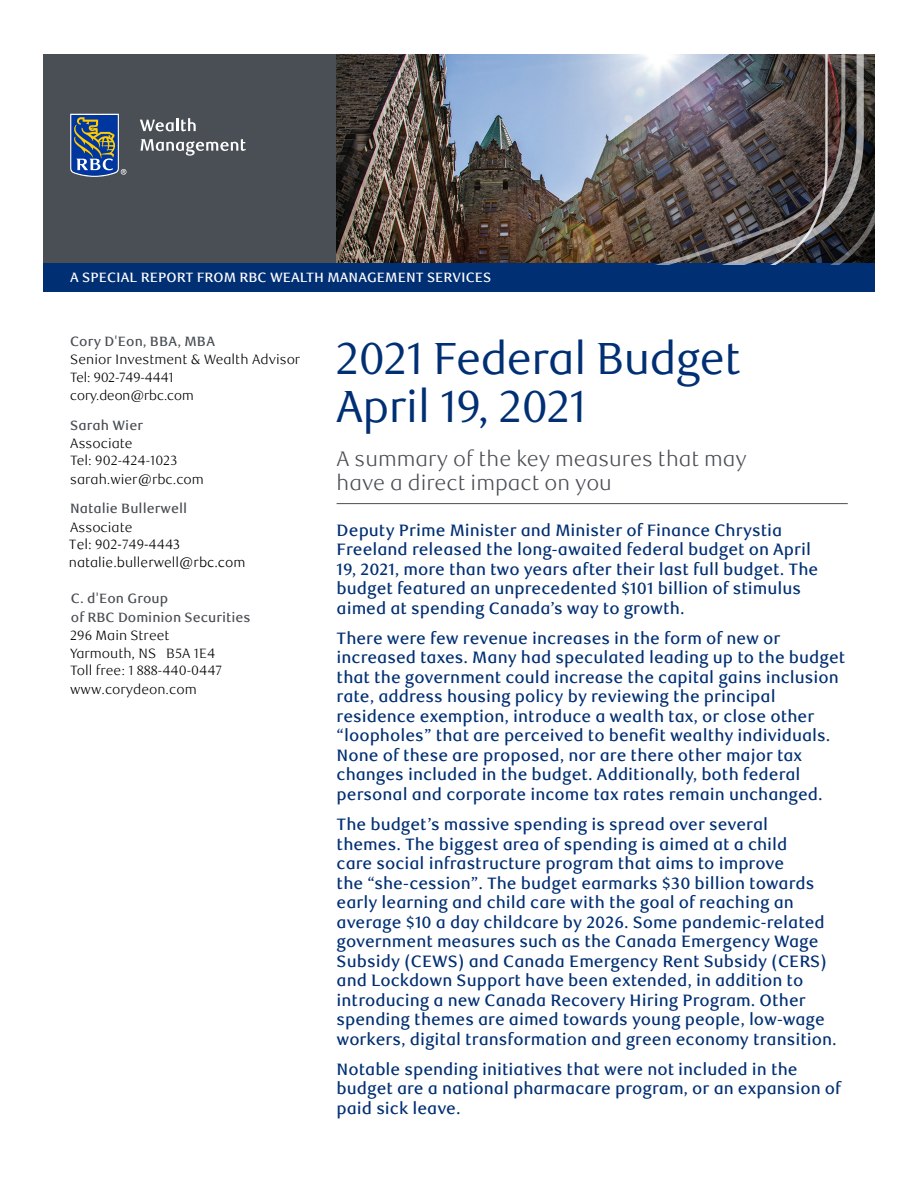
<style>
.page{position:relative;width:918px;height:1188px;background:#fff}
.page>*{position:absolute;margin:0;border:0;box-sizing:border-box;transform-origin:0 0}
._1-Main_Title{font:45px/48px "RBC Display";color:#002f73}
._2-Subtitle{font:300 21px/24px "RBC Text";color:#4a4f55}
._3-Intro_Text{font:500 16.5px/19.5px "RBC Text";color:#002f73}
.t1{font:300 13.5px/18px "RBC Text";color:#000}
.t2{font:500 13.5px "RBC Text";color:#484e54}
.t3{font:500 13.5px "RBC Text";color:#fff}
.t4{font:300 13.5px/17.9px "RBC Display";color:#000}
.t5{font:500 13.5px "RBC Text";color:#4a4f54}
</style>
<div class="page">
<div style="left:43px;top:54px;width:294px;height:211px;background:#4a4f55"></div>
<svg style="left:70px;top:114px;width:56px;height:63px;background:#4e6788"></svg>
<svg style="left:140px;top:118px;width:56px;height:13px"></svg>
<svg style="left:141px;top:139px;width:105px;height:17px"></svg>
<img style="left:337px;top:54px;width:107px;height:210px">
<div style="left:43px;top:264px;width:832px;height:28px;background:#002f73"></div>
<svg style="left:864px;top:54px;width:11px;height:210px;background:#262421"></svg>
<img style="left:444px;top:54px;width:420px;height:211px">
<hr style="left:337px;top:503px;width:511px;height:1px;background:#4a4f55">
<p class="t3" style="left:70px;top:270px;width:423px">A SPECIAL REPORT FROM RBC WEALTH MANAGEMENT SERVICES</p>
<p class="t2" style="left:70px;top:333px;width:146px">Cory D'Eon, BBA, MBA</p>
<p class="t1" style="left:70px;top:350px;width:232px">Senior Investment &amp; Wealth Advisor</p>
<p class="t4" style="left:70px;top:369px;width:125px">Tel: 902-749-4441 cory.deon@rbc.com</p>
<p class="t2" style="left:70px;top:417px;width:74px">Sarah Wier</p>
<p class="t1" style="left:70px;top:435px;width:135px">Associate<br>Tel: 902-424-1023 sarah.wier@rbc.com</p>
<p class="t2" style="left:70px;top:501px;width:119px">Natalie Bullerwell</p>
<p class="t1" style="left:69px;top:519px;width:178px">Associate<br>Tel: 902-749-4443 natalie.bullerwell@rbc.com</p>
<p class="t2" style="left:71px;top:591px;width:99px">C. d'Eon Group</p>
<p class="t5" style="left:71px;top:609px;width:181px">of RBC Dominion Securities</p>
<p class="t1" style="left:70px;top:626px;width:153px">296 Main Street<br>Yarmouth, NS B5A 1E4<br>Toll free: 1 888-440-0447 www.corydeon.com</p>
<h1 class="_1-Main_Title" style="left:337px;top:335px;width:405px">2021 Federal Budget<br>April 19, 2021</h1>
<p class="_2-Subtitle" style="left:337px;top:447px;width:412px">A summary of the key measures that may have a direct impact on you</p>
<p class="_3-Intro_Text" style="left:337px;top:520px;width:483px">Deputy Prime Minister and Minister of Finance Chrystia Freeland released the long-awaited federal budget on April 19, 2021, more than two years after their last full budget. The budget featured an unprecedented $101 billion of stimulus aimed at spending Canada’s way to growth.</p>
<p class="_3-Intro_Text" style="left:337px;top:629px;width:510px">There were few revenue increases in the form of new or increased taxes. Many had speculated leading up to the budget that the government could increase the capital gains inclusion rate, address housing policy by reviewing the principal residence exemption, introduce a wealth tax, or close other “loopholes” that are perceived to benefit wealthy individuals.<br>None of these are proposed, nor are there other major tax changes included in the budget. Additionally, both federal personal and corporate income tax rates remain unchanged.</p>
<p class="_3-Intro_Text" style="left:337px;top:815px;width:502px">The budget’s massive spending is spread over several<br>themes. The biggest area of spending is aimed at a child<br>care social infrastructure program that aims to improve<br>the “she-cession”. The budget earmarks $30 billion towards early learning and child care with the goal of reaching an average $10 a day childcare by 2026. Some pandemic-related government measures such as the Canada Emergency Wage Subsidy (CEWS) and Canada Emergency Rent Subsidy (CERS) and Lockdown Support have been extended, in addition to introducing a new Canada Recovery Hiring Program. Other spending themes are aimed towards young people, low-wage workers, digital transformation and green economy transition.</p>
<p class="_3-Intro_Text" style="left:337px;top:1060px;width:506px">Notable spending initiatives that were not included in the budget are a national pharmacare program, or an expansion of paid sick leave.</p>
</div>
